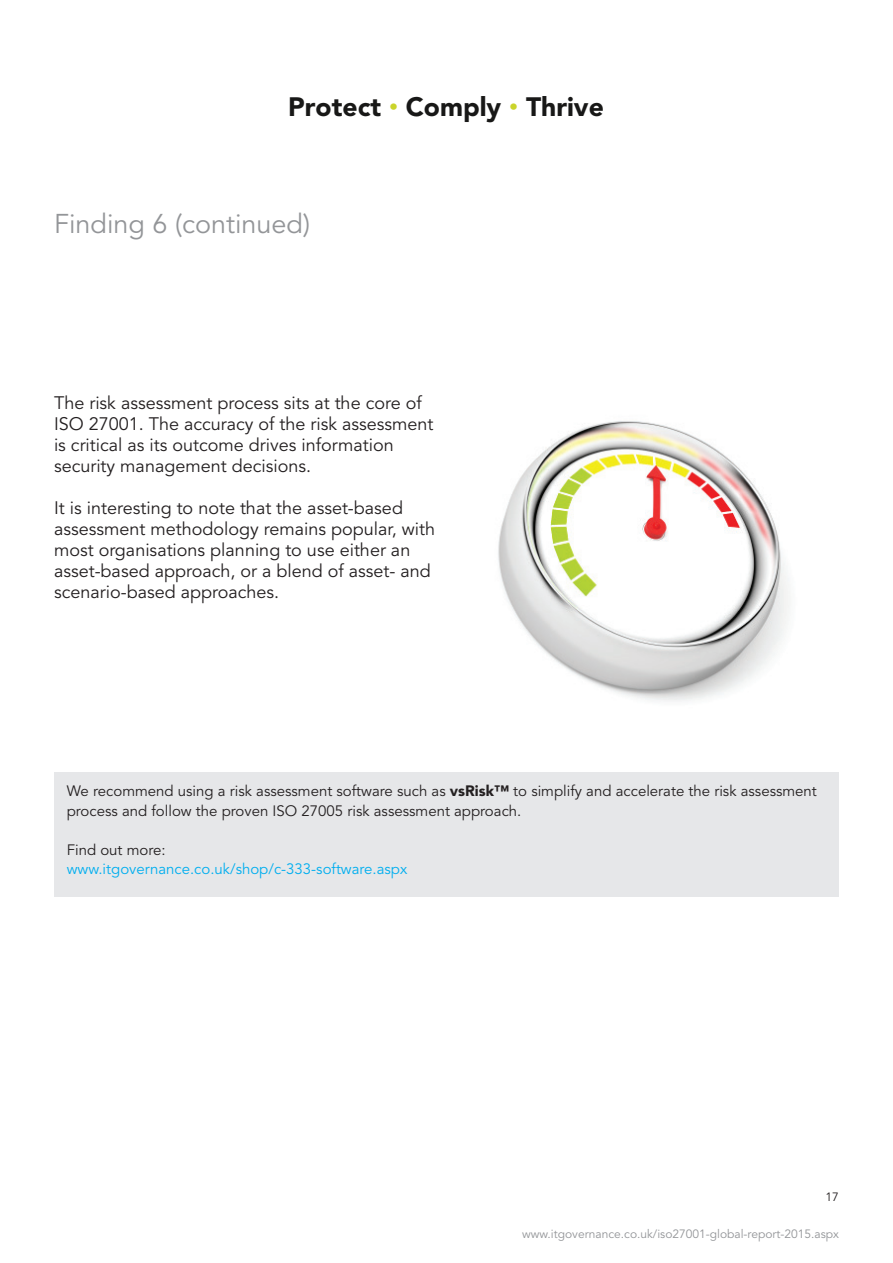
<style>
.page{position:relative;width:893px;height:1263px;background:#fff}
.page>*{position:absolute;margin:0;border:0;box-sizing:border-box;transform-origin:0 0}
.t1{font:27px "Avenir LT Std";color:#939598}
.t2{font:900 26.4px "Avenir LT Std";color:#181817}
.t3{font:18px/21px "Avenir LT Std";color:#231f20}
.t4{font:15px/19.5px "Avenir LT Std";color:#231f20}
.t5{font:15px "Avenir LT Std";color:#00aeef}
.t6{font:12px "Avenir LT Std";color:#939598}
.t7{font:12px "Avenir LT Std";color:#231f20}
.s1{font-size:18px;color:#cad42b}
.s2{font-weight:900}
</style>
<div class="page">
<div style="left:54px;top:772px;width:785px;height:124px;background:#e6e7e9"></div>
<img style="left:498px;top:421px;width:291px;height:280px">
<h2 class="t2" style="left:288px;top:90px;width:317px">Protect <span class="s1">•</span> Comply <span class="s1">•</span> Thrive</h2>
<h1 class="t1" style="left:54px;top:208px;width:258px">Finding 6 (continued)</h1>
<p class="t3" style="left:54px;top:393px;width:381px">The risk assessment process sits at the core of ISO 27001. The accuracy of the risk assessment is critical as its outcome drives information security management decisions.</p>
<p class="t3" style="left:54px;top:498px;width:383px">It is interesting to note that the asset-based assessment methodology remains popular, with most organisations planning to use either an asset-based approach, or a blend of asset- and scenario-based approaches.</p>
<p class="t4" style="left:67px;top:782px;width:752px">We recommend using a risk assessment software such as <span class="s2">vsRisk™</span> to simplify and accelerate the risk assessment process and follow the proven ISO 27005 risk assessment approach.</p>
<p class="t4" style="left:67px;top:840px;width:100px">Find out more:</p>
<p class="t5" style="left:67px;top:860px;width:342px">www.itgovernance.co.uk/shop/c-333-software.aspx</p>
<p class="t7" style="left:826px;top:1190px;width:15px">17</p>
<p class="t6" style="left:522px;top:1227px;width:318px">www.itgovernance.co.uk/iso27001-global-report-2015.aspx</p>
</div>
